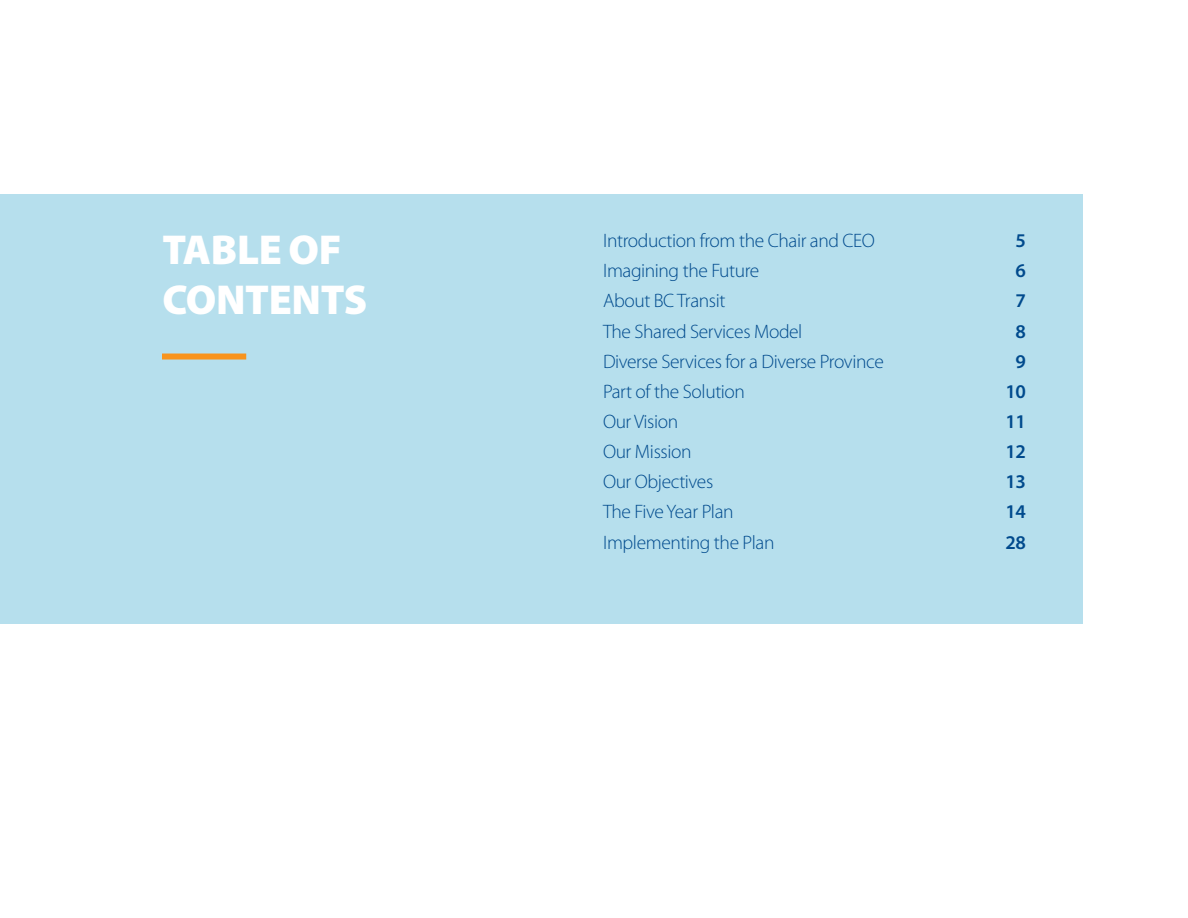
<style>
.page{position:relative;width:1188px;height:918px;background:#fff}
.page>*{position:absolute;margin:0;border:0;box-sizing:border-box;transform-origin:0 0}
.t1{font:900 42px/50.4px "Myriad Pro";letter-spacing:-.01em;color:#fff}
.t2{font:300 19.5px "Myriad Pro";letter-spacing:-.02em;color:#004a8d}
.t3{font:600 19.5px "Myriad Pro";letter-spacing:-.02em;color:#004a8d}
</style>
<div class="page">
<div style="left:0;top:194px;width:1082px;height:430px;background:#b6dfed"></div>
<div style="left:162px;top:354px;width:84px;height:6px;background:#f7931d"></div>
<p class="t1" style="left:162px;top:225px;width:207px">TABLE OF<br>CONTENTS</p>
<p class="t2" style="left:603px;top:230px;width:274px">Introduction from the Chair and CEO</p>
<p class="t3" style="left:1016px;top:228px;width:12px">5</p>
<p class="t2" style="left:603px;top:260px;width:158px">Imagining the Future</p>
<p class="t3" style="left:1016px;top:258px;width:12px">6</p>
<p class="t2" style="left:603px;top:290px;width:124px">About BC Transit</p>
<p class="t3" style="left:1016px;top:288px;width:12px">7</p>
<p class="t2" style="left:603px;top:320px;width:201px">The Shared Services Model</p>
<p class="t3" style="left:1016px;top:319px;width:12px">8</p>
<p class="t2" style="left:603px;top:351px;width:282px">Diverse Services for a Diverse Province</p>
<p class="t3" style="left:1016px;top:349px;width:12px">9</p>
<p class="t2" style="left:603px;top:381px;width:144px">Part of the Solution</p>
<p class="t3" style="left:1005px;top:379px;width:22px">10</p>
<p class="t2" style="left:603px;top:411px;width:77px">Our Vision</p>
<p class="t3" style="left:1005px;top:409px;width:22px">11</p>
<p class="t2" style="left:603px;top:441px;width:90px">Our Mission</p>
<p class="t3" style="left:1005px;top:439px;width:22px">12</p>
<p class="t2" style="left:603px;top:471px;width:112px">Our Objectives</p>
<p class="t3" style="left:1005px;top:469px;width:22px">13</p>
<p class="t2" style="left:603px;top:501px;width:132px">The Five Year Plan</p>
<p class="t3" style="left:1005px;top:500px;width:22px">14</p>
<p class="t2" style="left:603px;top:531px;width:173px">Implementing the Plan</p>
<p class="t3" style="left:1005px;top:530px;width:22px">28</p>
</div>
